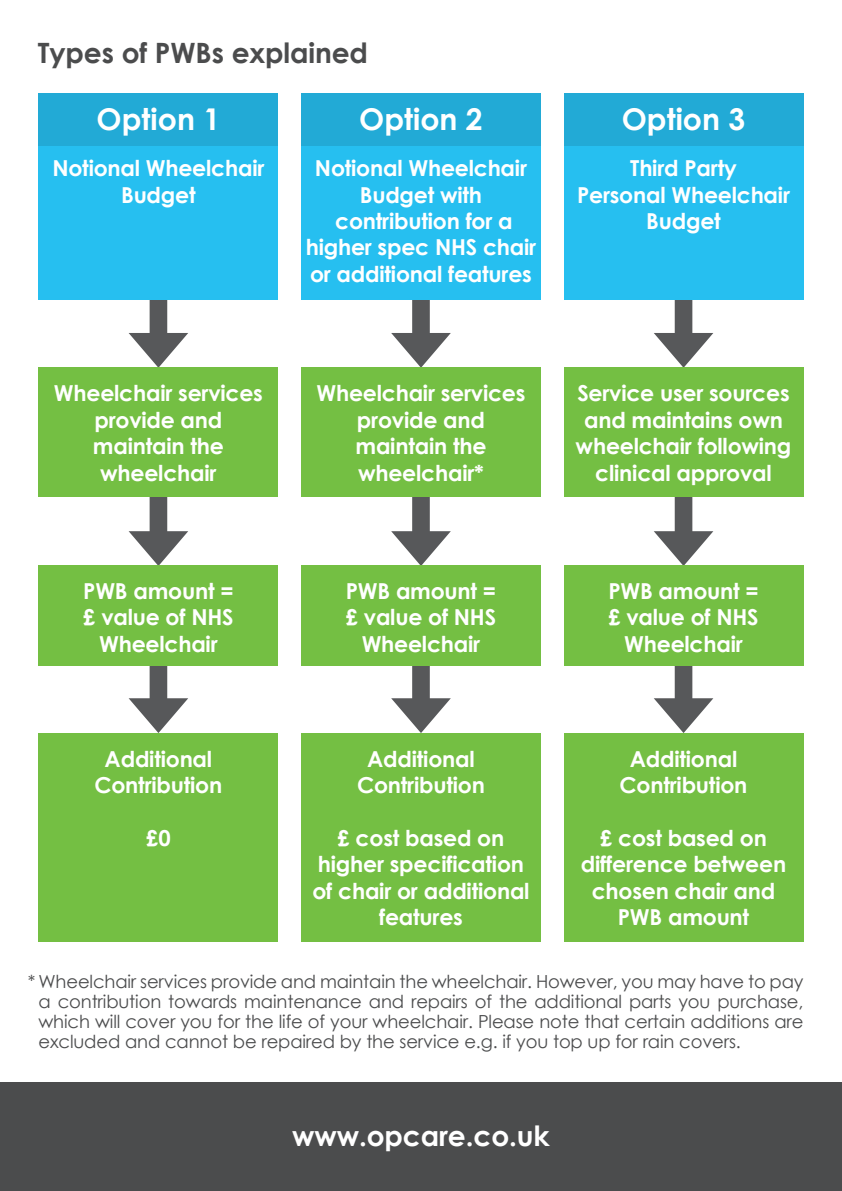
<style>
.page{position:relative;width:842px;height:1191px;background:#fff}
.page>*{position:absolute;margin:0;border:0;box-sizing:border-box;transform-origin:0 0}
.t1{font:700 30px "Century Gothic";color:#fff}
.t2{font:700 28px "Century Gothic";letter-spacing:-.005em;color:#4b4c4d}
.t3{font:700 28px "Century Gothic";letter-spacing:-.005em;color:#fff}
.t4{font:700 22px/26.4px "Century Gothic";letter-spacing:-.01em;color:#fff;text-align:center}
.t5{font:18px/20px "Century Gothic";letter-spacing:-.01em;color:#4b4c4d;text-align:justify}
</style>
<div class="page">
<div style="left:0;top:1082px;width:842px;height:109px;background:#4b4c4d"></div>
<svg style="left:654px;top:497px;width:59px;height:68px"></svg>
<svg style="left:391px;top:497px;width:60px;height:68px"></svg>
<svg style="left:129px;top:497px;width:59px;height:68px"></svg>
<svg style="left:654px;top:665px;width:59px;height:68px"></svg>
<svg style="left:391px;top:665px;width:60px;height:68px"></svg>
<svg style="left:129px;top:665px;width:59px;height:68px"></svg>
<svg style="left:654px;top:300px;width:59px;height:68px"></svg>
<svg style="left:391px;top:300px;width:60px;height:68px"></svg>
<svg style="left:129px;top:300px;width:59px;height:68px"></svg>
<div style="left:38px;top:93px;width:240px;height:207px;background:#26bff0"></div>
<div style="left:301px;top:93px;width:240px;height:207px;background:#26bff0"></div>
<div style="left:564px;top:93px;width:239px;height:207px;background:#26bff0"></div>
<div style="left:38px;top:93px;width:240px;height:53px;background:#22aad6"></div>
<div style="left:301px;top:93px;width:240px;height:53px;background:#22aad6"></div>
<div style="left:564px;top:93px;width:239px;height:53px;background:#22aad6"></div>
<div style="left:38px;top:368px;width:240px;height:129px;background:#74bf43"></div>
<div style="left:301px;top:368px;width:240px;height:129px;background:#74bf43"></div>
<div style="left:564px;top:368px;width:239px;height:129px;background:#74bf43"></div>
<div style="left:38px;top:733px;width:240px;height:208px;background:#74bf43"></div>
<div style="left:301px;top:733px;width:240px;height:208px;background:#74bf43"></div>
<div style="left:564px;top:733px;width:239px;height:208px;background:#74bf43"></div>
<div style="left:38px;top:565px;width:240px;height:100px;background:#74bf43"></div>
<div style="left:301px;top:565px;width:240px;height:100px;background:#74bf43"></div>
<div style="left:564px;top:565px;width:239px;height:100px;background:#74bf43"></div>
<p class="t2" style="left:38px;top:31px;width:332px">Types of PWBs explained</p>
<h1 class="t1" style="left:97px;top:97px;width:125px">Option 1</h1>
<p class="t4" style="left:52px;top:154px;width:214px">Notional Wheelchair<br>Budget</p>
<h1 class="t1" style="left:359px;top:97px;width:125px">Option 2</h1>
<p class="t4" style="left:306px;top:154px;width:232px">Notional Wheelchair<br>Budget with contribution for a higher spec NHS chair or additional features</p>
<h1 class="t1" style="left:622px;top:97px;width:125px">Option 3</h1>
<p class="t4" style="left:577px;top:154px;width:214px">Third Party<br>Personal Wheelchair<br>Budget</p>
<p class="t4" style="left:54px;top:379px;width:210px">Wheelchair services provide and maintain the wheelchair</p>
<p class="t4" style="left:316px;top:379px;width:210px">Wheelchair services provide and maintain the wheelchair*</p>
<p class="t4" style="left:576px;top:379px;width:217px">Service user sources and maintains own wheelchair following clinical approval</p>
<p class="t4" style="left:83px;top:576px;width:152px">PWB amount = £ value of NHS<br>Wheelchair</p>
<p class="t4" style="left:346px;top:576px;width:152px">PWB amount = £ value of NHS<br>Wheelchair</p>
<p class="t4" style="left:608px;top:576px;width:152px">PWB amount = £ value of NHS<br>Wheelchair</p>
<p class="t4" style="left:95px;top:744px;width:129px">Additional<br>Contribution</p>
<p class="t4" style="left:146px;top:824px;width:26px">£0</p>
<p class="t4" style="left:357px;top:744px;width:129px">Additional<br>Contribution</p>
<p class="t4" style="left:312px;top:824px;width:219px">£ cost based on higher specification of chair or additional features</p>
<p class="t4" style="left:620px;top:744px;width:129px">Additional<br>Contribution</p>
<p class="t4" style="left:581px;top:824px;width:207px">£ cost based on difference between chosen chair and<br>PWB amount</p>
<p class="t5" style="left:38px;top:970px;width:766px;text-indent:-11px">* Wheelchair services provide and maintain the wheelchair. However, you may have to pay a contribution towards maintenance and repairs of the additional parts you purchase, which will cover you for the life of your wheelchair. Please note that certain additions are excluded and cannot be repaired by the service e.g. if you top up for rain covers.</p>
<p class="t3" style="left:292px;top:1114px;width:259px">www.opcare.co.uk</p>
</div>
